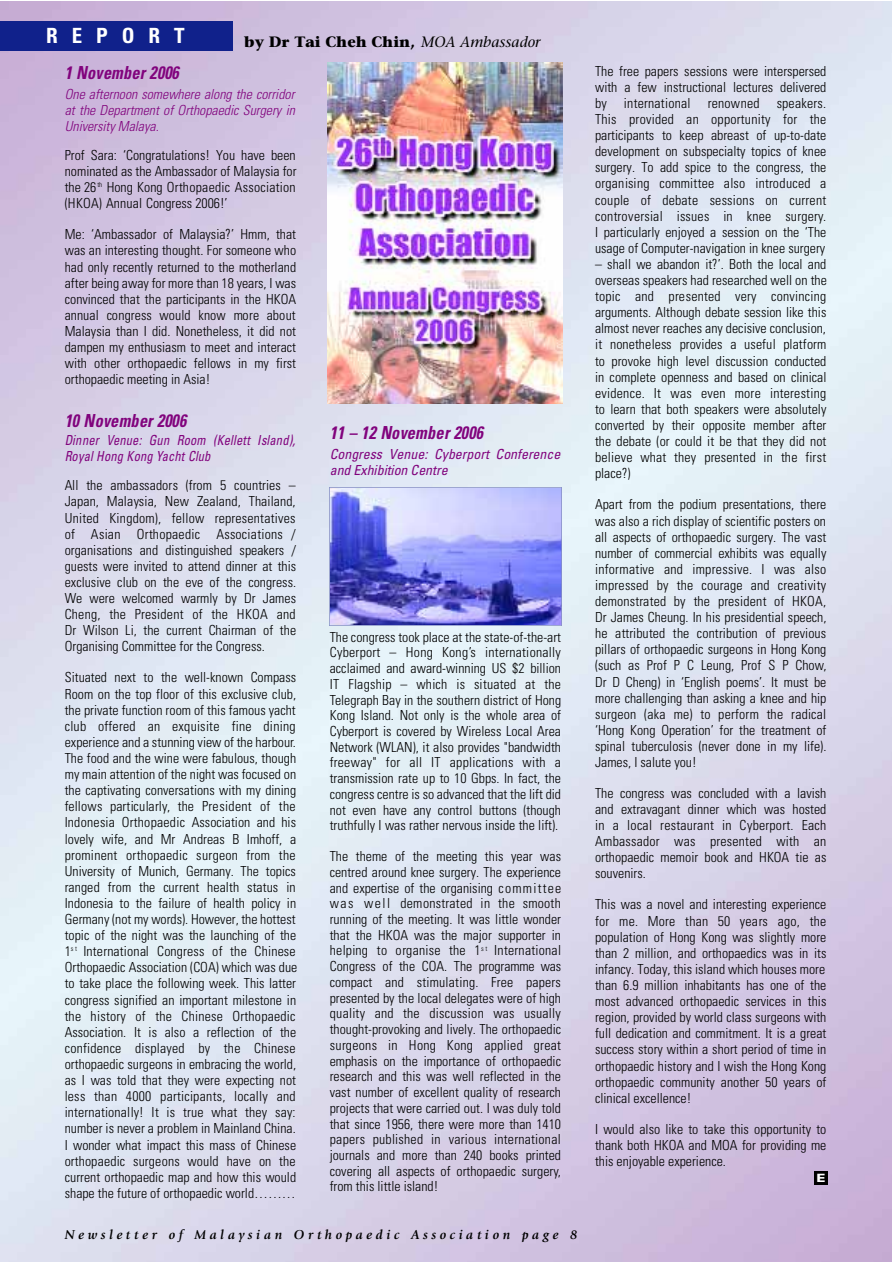
<style>
.page{position:relative;width:893px;height:1263px;background:#fff}
.page>*{position:absolute;margin:0;border:0;box-sizing:border-box;transform-origin:0 0}
.t1{font:700 condensed 21px "Univers";color:#fff}
.t2{font:italic 700 condensed 18px "Univers";letter-spacing:.02em;color:#81037d;scale:.9 1}
.t3{font:700 15px "Stone Serif";color:#000}
.t4{font:300 condensed 13.8px/16px "Univers";color:#000;text-align:justify}
.t5{font:italic 300 condensed 13.8px/16px "Univers";color:#81037d;text-align:justify}
.t6{font:italic condensed 13.8px/16px "Univers";color:#81037d;scale:.9 1}
.t7{font:italic condensed 13.8px/15.8px "Univers";color:#81037d}
.t8{font:italic 700 13.5px "Giovanni";letter-spacing:.265em;color:#000}
.t9{font:900 11.4px "Univers";color:#fff;scale:1.18 1}
.s1{font-weight:400;font-style:italic}
</style>
<div class="page">
<img style="left:1px;top:2px;width:890px;height:1260px">
<img style="left:329px;top:488px;width:233px;height:138px">
<div style="left:1px;top:21px;width:232px;height:30px;background:#10218b"></div>
<img style="left:328px;top:63px;width:234px;height:341px">
<div style="left:814px;top:1171px;width:13px;height:14px;background:#000"></div>
<h1 class="t1" style="left:46px;top:28px;width:140px">R E P O R T</h1>
<p class="t3" style="left:244px;top:36px;width:297px">by Dr Tai Cheh Chin, <span class="s1">MOA Ambassador</span></p>
<h2 class="t2" style="left:65px;top:66px;width:128px">1 November 2006</h2>
<p class="t5" style="left:65px;top:87px;width:231px">One afternoon somewhere along the corridor at the Department of Orthopaedic Surgery in University Malaya.</p>
<p class="t4" style="left:65px;top:148px;width:233px">Prof Sara: ‘Congratulations! You have been nominated as the Ambassador of Malaysia for the 26<sup>th</sup> Hong Kong Orthopaedic Association (HKOA) Annual Congress 2006!’</p>
<p class="t4" style="left:65px;top:228px;width:233px">Me: ‘Ambassador of Malaysia?’ Hmm, that was an interesting thought. For someone who had only recently returned to the motherland after being away for more than 18 years, I was convinced that the participants in the HKOA annual congress would know more about Malaysia than I did. Nonetheless, it did not dampen my enthusiasm to meet and interact with other orthopaedic fellows in my first orthopaedic meeting in Asia!</p>
<h2 class="t2" style="left:65px;top:414px;width:136px">10 November 2006</h2>
<p class="t6" style="left:65px;top:434px;width:257px">Dinner Venue: Gun Room (Kellett Island),<br>Royal Hong Kong Yacht Club</p>
<p class="t4" style="left:65px;top:479px;width:233px">All the ambassadors (from 5 countries – Japan, Malaysia, New Zealand, Thailand, United Kingdom), fellow representatives of Asian Orthopaedic Associations / organisations and distinguished speakers / guests were invited to attend dinner at this exclusive club on the eve of the congress.<br>We were welcomed warmly by Dr James Cheng, the President of the HKOA and Dr Wilson Li, the current Chairman of the Organising Committee for the Congress.</p>
<p class="t4" style="left:65px;top:671px;width:234px;text-align:left">Situated next to the well-known Compass Room on the top floor of this exclusive club, the private function room of this famous yacht club offered an exquisite fine dining experience and a stunning view of the harbour.<br>The food and the wine were fabulous, though my main attention of the night was focused on the captivating conversations with my dining fellows particularly, the President of the Indonesia Orthopaedic Association and his lovely wife, and Mr Andreas B Imhoff, a prominent orthopaedic surgeon from the University of Munich, Germany. The topics ranged from the current health status in Indonesia to the failure of health policy in Germany (not my words). However, the hottest topic of the night was the launching of the 1<sup>s</sup> <sup>t</sup> International Congress of the Chinese Orthopaedic Association (COA) which was due to take place the following week. This latter congress signified an important milestone in the history of the Chinese Orthopaedic Association. It is also a reflection of the confidence displayed by the Chinese orthopaedic surgeons in embracing the world, as I was told that they were expecting not less than 4000 participants, locally and internationally! It is true what they say: number is never a problem in Mainland China.<br>I wonder what impact this mass of Chinese orthopaedic surgeons would have on the current orthopaedic map and how this would shape the future of orthopaedic world………</p>
<h2 class="t2" style="left:330px;top:426px;width:172px">11 – 12 November 2006</h2>
<p class="t7" style="left:330px;top:448px;width:232px">Congress Venue: Cyberport Conference and Exhibition Centre</p>
<p class="t4" style="left:330px;top:630px;width:233px">The congress took place at the state-of-the-art Cyberport – Hong Kong’s internationally acclaimed and award-winning US $2 billion IT Flagship – which is situated at the Telegraph Bay in the southern district of Hong Kong Island. Not only is the whole area of Cyberport is covered by Wireless Local Area Network (WLAN), it also provides "bandwidth freeway" for all IT applications with a transmission rate up to 10 Gbps. In fact, the congress centre is so advanced that the lift did not even have any control buttons (though truthfully I was rather nervous inside the lift).</p>
<p class="t4" style="left:330px;top:850px;width:233px">The theme of the meeting this year was centred around knee surgery. The experience and expertise of the organising c o m m i t t e e was well demonstrated in the smooth running of the meeting. It was little wonder that the HKOA was the major supporter in helping to organise the 1<sup>s</sup> <sup>t</sup> I n t e r n a t i o n a l Congress of the COA. The programme was c o m p a c t and stimulating. Free papers presented by the local delegates were of high quality and the discussion was usually thought-provoking and lively. The orthopaedic surgeons in Hong Kong applied great emphasis on the importance of orthopaedic research and this was well reflected in the vast number of excellent quality of research projects that were carried out. I was duly told that since 1956, there were more than 1410 papers published in various international journals and more than 240 books printed covering all aspects of orthopaedic surgery, from this little island!</p>
<p class="t8" style="left:65px;top:1229px;width:514px">Newsletter of Malaysian Orthopaedic Association page 8</p>
<p class="t4" style="left:595px;top:64px;width:233px">The free papers sessions were interspersed with a few instructional lectures delivered by international renowned speakers.<br>This provided an opportunity for the participants to keep abreast of up-to-date development on subspecialty topics of knee surgery. To add spice to the congress, the organising committee also introduced a couple of debate sessions on current controversial issues in knee surgery.<br>I particularly enjoyed a session on the ‘The usage of Computer-navigation in knee surgery</p>
<p class="t4" style="left:595px;top:257px;width:233px">– shall we abandon it?’. Both the local and overseas speakers had researched well on the topic and presented very convincing arguments. Although debate session like this almost never reaches any decisive conclusion, it nonetheless provides a useful platform to provoke high level discussion conducted in complete openness and based on clinical evidence. It was even more interesting to learn that both speakers were absolutely converted by their opposite member after the debate (or could it be that they did not believe what they presented in the first place?)</p>
<p class="t4" style="left:595px;top:498px;width:233px">Apart from the podium presentations, there was also a rich display of scientific posters on all aspects of orthopaedic surgery. The vast number of commercial exhibits was equally informative and impressive. I was also impressed by the courage and creativity demonstrated by the president of HKOA, Dr James Cheung. In his presidential speech, he attributed the contribution of previous pillars of orthopaedic surgeons in Hong Kong (such as Prof P C Leung, Prof S P Chow, Dr D Cheng) in ‘English poems’. It must be more challenging than asking a knee and hip surgeon (aka me) to perform the radical ‘Hong Kong Operation’ for the treatment of spinal tuberculosis (never done in my life).<br>James, I salute you!</p>
<p class="t4" style="left:595px;top:786px;width:233px">The congress was concluded with a lavish and extravagant dinner which was hosted in a local restaurant in Cyberport. Each Ambassador was presented with an orthopaedic memoir book and HKOA tie as souvenirs.</p>
<p class="t4" style="left:595px;top:898px;width:233px">This was a novel and interesting experience for me. More than 50 years ago, the population of Hong Kong was slightly more than 2 million, and orthopaedics was in its infancy. Today, this island which houses more than 6.9 million inhabitants has one of the most advanced orthopaedic services in this region, provided by world class surgeons with full dedication and commitment. It is a great success story within a short period of time in orthopaedic history and I wish the Hong Kong orthopaedic community another 50 years of clinical excellence!</p>
<p class="t4" style="left:595px;top:1122px;width:233px">I would also like to take this opportunity to thank both HKOA and MOA for providing me this enjoyable experience.</p>
<p class="t9" style="left:816px;top:1174px;width:9px">E</p>
</div>
